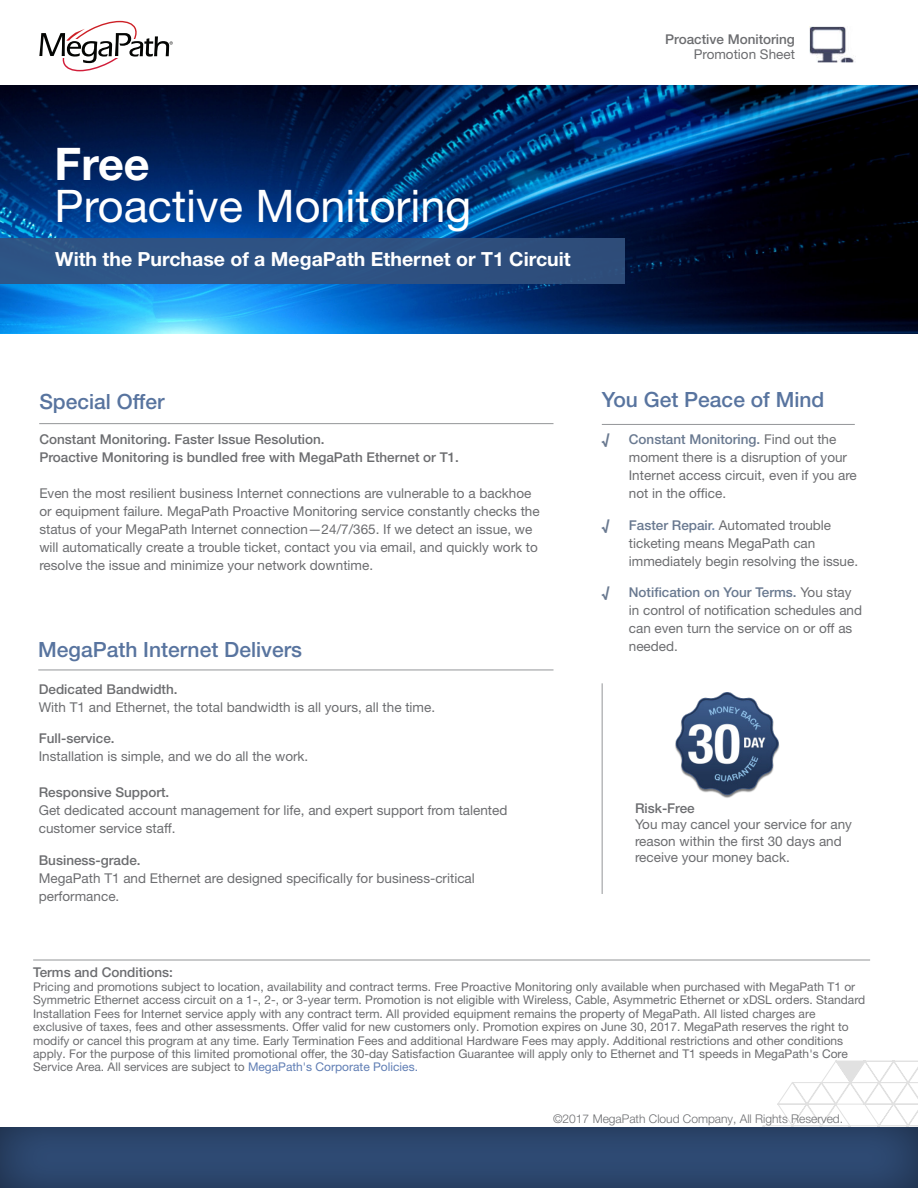
<style>
.page{position:relative;width:918px;height:1188px;background:#fff}
.page>*{position:absolute;margin:0;border:0;box-sizing:border-box;transform-origin:0 0}
.t1{font:45px/42px "Helvetica Neue LT Pro";color:#fff}
.t2{font:500 21px "Helvetica Neue LT Pro";color:#58749f}
.t3{font:700 19.5px "Helvetica Neue LT Pro";color:#fff}
.t4{font:13.5px/18px "Helvetica Neue LT Pro";color:#6c6d70}
.t5{font:500 13.5px "Helvetica Neue LT Pro";color:#6c6d70}
.t6{font:700 13.5px "Helvetica Neue LT Pro";color:#697990}
.t7{font:12px/13.4px "Helvetica Neue LT Pro";color:#6c6d70}
.t8{font:300 12px "Helvetica Neue LT Pro";color:#6c6d70}
.s1{font-weight:700}
.s2{font-weight:500;color:#697990}
.s3{font-weight:500;color:#7d93b4}
.s4{color:#607eb4}
</style>
<div class="page">
<svg style="left:762px;top:1061px;width:156px;height:65px"></svg>
<hr style="left:602px;top:683px;width:1px;height:211px;background:#939598">
<div style="left:0;top:1126px;width:918px;height:62px;background:#2c476e"></div>
<img style="left:675px;top:693px;width:105px;height:105px">
<hr style="left:602px;top:424px;width:253px;height:1px;background:#939598">
<svg style="left:39px;top:21px;width:134px;height:50px"></svg>
<hr style="left:39px;top:423px;width:515px;height:1px;background:#939598">
<hr style="left:33px;top:960px;width:837px;height:1px;background:#939598">
<img style="left:810px;top:26px;width:44px;height:37px">
<hr style="left:38px;top:670px;width:516px;height:1px;background:#939598">
<img style="left:0;top:85px;width:918px;height:249px">
<div style="left:0;top:238px;width:624px;height:46px;background:#33527f"></div>
<p class="t1" style="left:55px;top:142px;width:418px"><span class="s1">Free<br></span>Proactive Monitoring</p>
<p class="t3" style="left:55px;top:247px;width:517px">With the Purchase of a MegaPath Ethernet or T1 Circuit</p>
<p class="t5" style="left:665px;top:31px;width:131px">Proactive Monitoring</p>
<p class="t4" style="left:694px;top:45px;width:103px">Promotion Sheet</p>
<p class="t2" style="left:39px;top:389px;width:127px">Special Offer</p>
<p class="t5" style="left:39px;top:431px;width:287px">Constant Monitoring. Faster Issue Resolution.</p>
<p class="t5" style="left:39px;top:449px;width:421px">Proactive Monitoring is bundled free with MegaPath Ethernet or T1.</p>
<p class="t4" style="left:39px;top:484px;width:502px">Even the most resilient business Internet connections are vulnerable to a backhoe or equipment failure. MegaPath Proactive Monitoring service constantly checks the status of your MegaPath Internet connection—24/7/365. If we detect an issue, we will automatically create a trouble ticket, contact you via email, and quickly work to resolve the issue and minimize your network downtime.</p>
<p class="t2" style="left:38px;top:637px;width:265px">MegaPath Internet Delivers</p>
<p class="t5" style="left:39px;top:681px;width:140px">Dedicated Bandwidth.</p>
<p class="t4" style="left:39px;top:698px;width:398px">With T1 and Ethernet, the total bandwidth is all yours, all the time.</p>
<p class="t5" style="left:39px;top:731px;width:77px">Full-service.</p>
<p class="t4" style="left:39px;top:747px;width:271px">Installation is simple, and we do all the work.</p>
<p class="t5" style="left:39px;top:785px;width:132px">Responsive Support.</p>
<p class="t4" style="left:39px;top:801px;width:470px">Get dedicated account management for life, and expert support from talented customer service staff.</p>
<p class="t5" style="left:39px;top:852px;width:103px">Business-grade.</p>
<p class="t4" style="left:39px;top:869px;width:438px">MegaPath T1 and Ethernet are designed specifically for business-critical performance.</p>
<p class="t2" style="left:602px;top:387px;width:224px">You Get Peace of Mind</p>
<p class="t6" style="left:602px;top:431px;width:9px">√</p>
<p class="t4" style="left:629px;top:430px;width:230px"><span class="s2">Constant Monitoring.</span> Find out the moment there is a disruption of your<br>Internet access circuit, even if you are not in the office.</p>
<p class="t6" style="left:602px;top:517px;width:9px">√</p>
<p class="t4" style="left:629px;top:516px;width:231px"><span class="s2">Faster Repair</span><span class="s3">.</span> Automated trouble ticketing means MegaPath can immediately begin resolving the issue.</p>
<p class="t6" style="left:602px;top:584px;width:9px">√</p>
<p class="t4" style="left:629px;top:583px;width:235px"><span class="s2">Notification on Your Terms.</span> You stay in control of notification schedules and can even turn the service on or off as needed.</p>
<p class="t5" style="left:635px;top:800px;width:61px">Risk-Free</p>
<p class="t4" style="left:635px;top:816px;width:219px;line-height:16.5px">You may cancel your service for any reason within the first 30 days and receive your money back.</p>
<p class="t5" style="left:33px;top:964px;width:141px">Terms and Conditions:</p>
<p class="t7" style="left:33px;top:980px;width:834px">Pricing and promotions subject to location, availability and contract terms. Free Proactive Monitoring only available when purchased with MegaPath T1 or Symmetric Ethernet access circuit on a 1-, 2-, or 3-year term. Promotion is not eligible with Wireless, Cable, Asymmetric Ethernet or xDSL orders. Standard Installation Fees for Internet service apply with any contract term. All provided equipment remains the property of MegaPath. All listed charges are exclusive of taxes, fees and other assessments. Offer valid for new customers only. Promotion expires on June 30, 2017. MegaPath reserves the right to modify or cancel this program at any time. Early Termination Fees and additional Hardware Fees may apply. Additional restrictions and other conditions apply. For the purpose of this limited promotional offer, the 30-day Satisfaction Guarantee will apply only to Ethernet and T1 speeds in MegaPath's Core Service Area. All services are subject to <span class="s4">MegaPath's Corporate Policies.</span></p>
<p class="t8" style="left:553px;top:1111px;width:292px">©2017 MegaPath Cloud Company, All Rights Reserved.</p>
</div>
